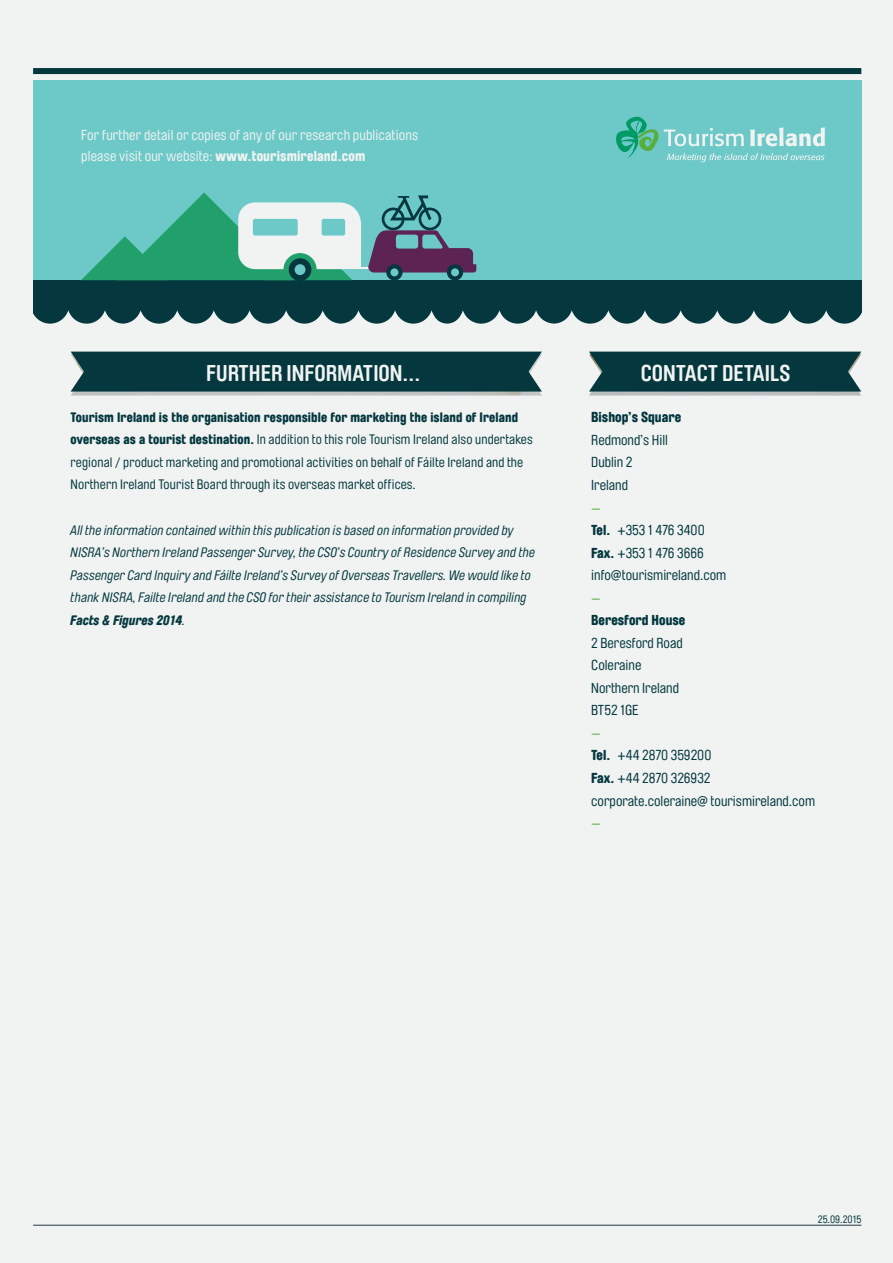
<style>
.page{position:relative;width:893px;height:1263px;background:#f0f3f2}
.page>*{position:absolute;margin:0;border:0;box-sizing:border-box;transform-origin:0 0}
.t1{font:700 22.5px "Brauer Neue";color:#f0f3f2}
.t2{font:14.25px/22.5px "Brauer Neue";color:#04373e}
.t3{font:14.25px/21px "Brauer Neue";letter-spacing:.01em;color:#f0f3f2}
.t4{font:900 14.25px "Brauer Neue";color:#04373e}
.t5{font:14.25px "Brauer Neue";color:#60ad45}
.t6{font:italic 13.5px/22.5px "Brauer Neue";letter-spacing:.01em;color:#04373e}
.t7{font:13.5px/22.5px "Brauer Neue";letter-spacing:.01em;color:#04373e}
.t8{font:10.5px "Brauer Neue";color:#04373e}
.s1{font-weight:900}
.s2{color:#60ad45}
</style>
<div class="page">
<div style="left:33px;top:68px;width:828px;height:6px;background:#04373e"></div>
<div style="left:33px;top:80px;width:828px;height:303px;background:#6dc9c8"></div>
<div style="left:33px;top:280px;width:828px;height:100px;background:#04373e"></div>
<svg style="left:616px;top:117px;width:209px;height:45px"></svg>
<hr style="left:33px;top:1225px;width:828px;height:1px;background:#24393f">
<svg style="left:33px;top:310px;width:829px;height:86px;fill:#f0f3f2"></svg>
<svg style="left:71px;top:352px;width:471px;height:43px"></svg>
<svg style="left:589px;top:352px;width:272px;height:43px"></svg>
<hr style="left:329px;top:267px;width:44px;height:2px;background:#f0f3f2">
<svg style="left:81px;top:192px;width:280px;height:88px"></svg>
<div style="left:289px;top:258px;width:22px;height:23px;background:#04373e;border-radius:50%"></div>
<div style="left:295px;top:264px;width:10px;height:11px;background:#6dc9c8;border-radius:50%"></div>
<div style="left:253px;top:219px;width:45px;height:17px;background:#6dc9c8;border-radius:2px"></div>
<div style="left:322px;top:219px;width:23px;height:17px;background:#6dc9c8;border-radius:2px"></div>
<div style="left:447px;top:264px;width:16px;height:16px;background:#04373e;border-radius:50%"></div>
<div style="left:451px;top:268px;width:8px;height:8px;background:#6dc9c8;border-radius:50%"></div>
<svg style="left:386px;top:264px;width:17px;height:16px"></svg>
<div style="left:390px;top:268px;width:8px;height:8px;background:#6dc9c8;border-radius:50%"></div>
<svg style="left:368px;top:195px;width:108px;height:77px"></svg>
<p class="t3" style="left:81px;top:125px;width:338px">For further detail or copies of any of our research publications please visit our website: <span class="s1">www.tourismireland.com</span></p>
<h1 class="t1" style="left:206px;top:361px;width:216px">FURTHER INFORMATION...</h1>
<h1 class="t1" style="left:641px;top:361px;width:151px">CONTACT DETAILS</h1>
<p class="t7" style="left:71px;top:406px;width:464px"><span class="s1">Tourism Ireland is the organisation responsible for marketing the island of Ireland overseas as a tourist destination.</span> In addition to this role Tourism Ireland also undertakes regional / product marketing and promotional activities on behalf of Fáilte Ireland and the Northern Ireland Tourist Board through its overseas market offices.</p>
<p class="t6" style="left:71px;top:519px;width:466px">All the information contained within this publication is based on information provided by NISRA’s Northern Ireland Passenger Survey, the CSO’s Country of Residence Survey and the Passenger Card Inquiry and Fáilte Ireland’s Survey of Overseas Travellers. We would like to thank NISRA, Failte Ireland and the CSO for their assistance to Tourism Ireland in compiling <span class="s1">Facts &amp; Figures 2014</span>.</p>
<p class="t4" style="left:591px;top:409px;width:91px">Bishop’s Square</p>
<p class="t2" style="left:591px;top:429px;width:78px">Redmond’s Hill<br>Dublin 2<br>Ireland</p>
<p class="t2" style="left:591px;top:496px;width:137px"><span class="s2">—<br></span><span class="s1">Tel.</span> +353 1 476 3400<br><span class="s1">Fax.</span> +353 1 476 3666 info@tourismireland.com</p>
<p class="t5" style="left:591px;top:590px;width:11px">—</p>
<p class="t4" style="left:591px;top:612px;width:96px">Beresford House</p>
<p class="t2" style="left:591px;top:632px;width:93px">2 Beresford Road<br>Coleraine<br>Northern Ireland<br>BT52 1GE</p>
<p class="t2" style="left:591px;top:722px;width:225px"><span class="s2">—<br></span><span class="s1">Tel.</span> +44 2870 359200<br><span class="s1">Fax.</span> +44 2870 326932 corporate.coleraine@ tourismireland.com</p>
<p class="t5" style="left:591px;top:815px;width:11px">—</p>
<p class="t8" style="left:818px;top:1213px;width:45px">25.09.2015</p>
</div>
